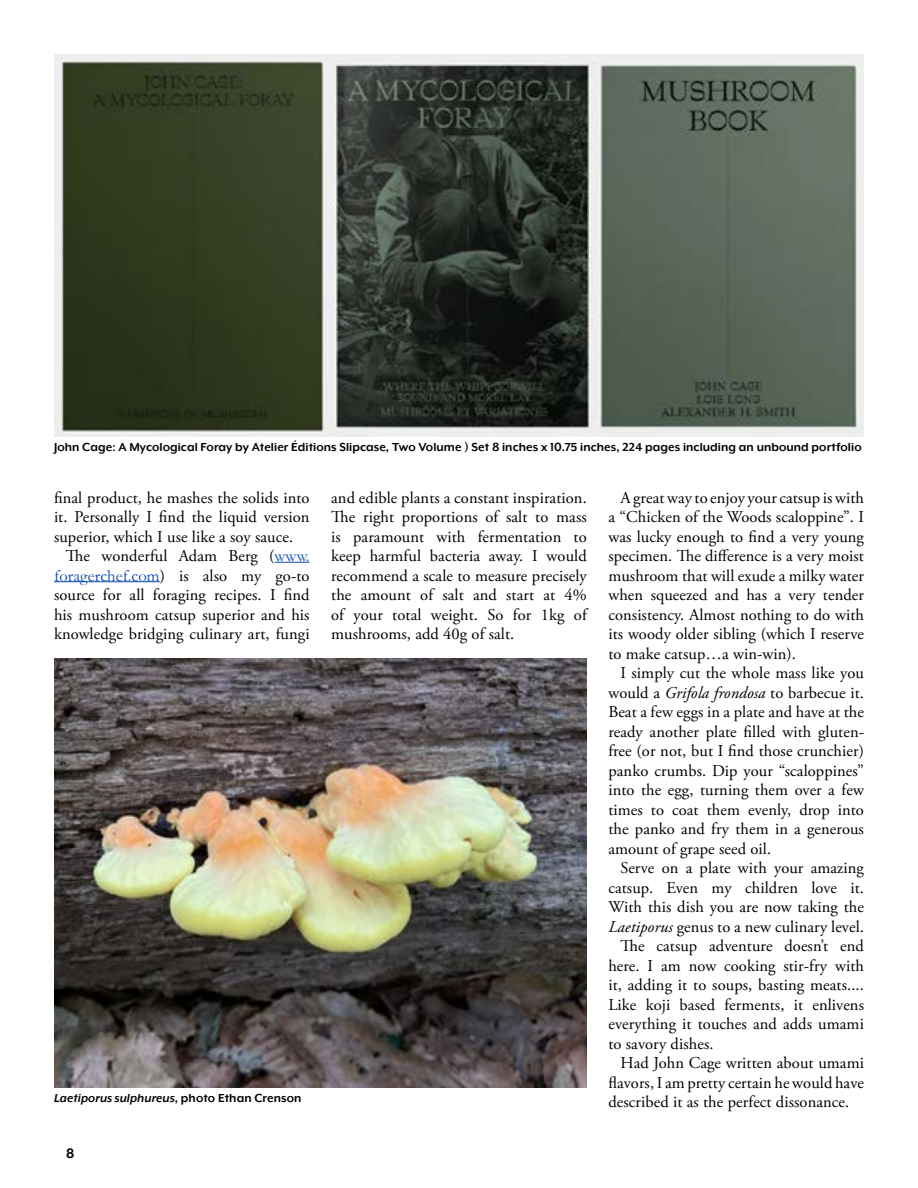
<style>
.page{position:relative;width:918px;height:1188px;background:#fff}
.page>*{position:absolute;margin:0;border:0;box-sizing:border-box;transform-origin:0 0}
.t1{font:16.5px/19.5px "Adobe Garamond Pro";letter-spacing:.005em;color:#000;text-align:justify}
.t2{font:16.5px "Garamond";letter-spacing:.005em;color:#0645ad}
.t3{font:700 13.5px "Mr Eaves XL Mod OT";letter-spacing:.005em;color:#000}
.t4{font:italic 700 13.5px "Mr Eaves XL Mod OT";letter-spacing:.005em;color:#000}
.t5{font:700 13.5px "Helvetica Neue";color:#000}
.s1{font-family:"Garamond";color:#0645ad}
.s2{font-family:"Adobe Garamond Pro";color:#000}
.s3{font-style:normal}
.s4{font-style:italic}
</style>
<div class="page">
<hr style="left:275px;top:562px;width:35px;height:1px;background:#0645ad">
<hr style="left:54px;top:581px;width:106px;height:1px;background:#0645ad">
<img style="left:54px;top:55px;width:810px;height:381px">
<img style="left:54px;top:658px;width:533px;height:430px">
<p class="t3" style="left:54px;top:439px;width:809px">John Cage: A Mycological Foray by Atelier Éditions Slipcase, Two Volume ) Set 8 inches x 10.75 inches, 224 pages including an unbound portfolio</p>
<p class="t1" style="left:54px;top:488px;width:257px">final product, he mashes the solids into</p>
<p class="t1" style="left:54px;top:508px;width:257px">it. Personally I find the liquid version</p>
<p class="t1" style="left:54px;top:527px;width:241px">superior, which I use like a soy sauce.</p>
<p class="t1" style="left:66px;top:547px;width:245px">The wonderful Adam Berg (<span class="s1">www.</span></p>
<p class="t2" style="left:54px;top:565px;width:257px">foragerchef.com<span class="s2">) is also my go-to</span></p>
<p class="t1" style="left:54px;top:586px;width:257px">source for all foraging recipes. I find his mushroom catsup superior and his knowledge bridging culinary art, fungi</p>
<p class="t4" style="left:54px;top:1090px;width:249px">Laetiporus sulphureus<span class="s3">, photo Ethan Crenson</span></p>
<p class="t5" style="left:66px;top:1143px;width:9px">8</p>
<p class="t1" style="left:331px;top:488px;width:257px">and edible plants a constant inspiration.<br>The right proportions of salt to mass is paramount with fermentation to keep harmful bacteria away. I would recommend a scale to measure precisely the amount of salt and start at 4% of your total weight. So for 1kg of mushrooms, add 40g of salt.</p>
<p class="t1" style="left:608px;top:488px;width:257px;text-indent:12px">A great way to enjoy your catsup is with a “Chicken of the Woods scaloppine”. I was lucky enough to find a very young specimen. The difference is a very moist mushroom that will exude a milky water when squeezed and has a very tender consistency. Almost nothing to do with its woody older sibling (which I reserve to make catsup…a win-win).</p>
<p class="t1" style="left:608px;top:664px;width:257px;text-indent:12px">I simply cut the whole mass like you would a <span class="s4">Grifola frondosa</span> to barbecue it.<br>Beat a few eggs in a plate and have at the ready another plate filled with gluten&shy;free (or not, but I find those crunchier) panko crumbs. Dip your “scaloppines” into the egg, turning them over a few times to coat them evenly, drop into the panko and fry them in a generous amount of grape seed oil.</p>
<p class="t1" style="left:620px;top:859px;width:245px">Serve on a plate with your amazing</p>
<p class="t1" style="left:608px;top:878px;width:257px">catsup. Even my children love it.</p>
<p class="t1" style="left:608px;top:898px;width:257px">With this dish you are now taking the</p>
<p class="t1" style="left:608px;top:917px;width:257px"><span class="s4">Laetiporus</span> genus to a new culinary level.</p>
<p class="t1" style="left:620px;top:937px;width:245px">The catsup adventure doesn’t end</p>
<p class="t1" style="left:608px;top:956px;width:257px">here. I am now cooking stir-fry with</p>
<p class="t1" style="left:608px;top:976px;width:257px">it, adding it to soups, basting meats....</p>
<p class="t1" style="left:608px;top:995px;width:257px">Like koji based ferments, it enlivens</p>
<p class="t1" style="left:608px;top:1015px;width:257px">everything it touches and adds umami</p>
<p class="t1" style="left:608px;top:1034px;width:107px">to savory dishes.</p>
<p class="t1" style="left:620px;top:1054px;width:245px">Had John Cage written about umami</p>
<p class="t1" style="left:608px;top:1073px;width:257px">flavors, I am pretty certain he would have</p>
<p class="t1" style="left:608px;top:1093px;width:242px">described it as the perfect dissonance.</p>
</div>
